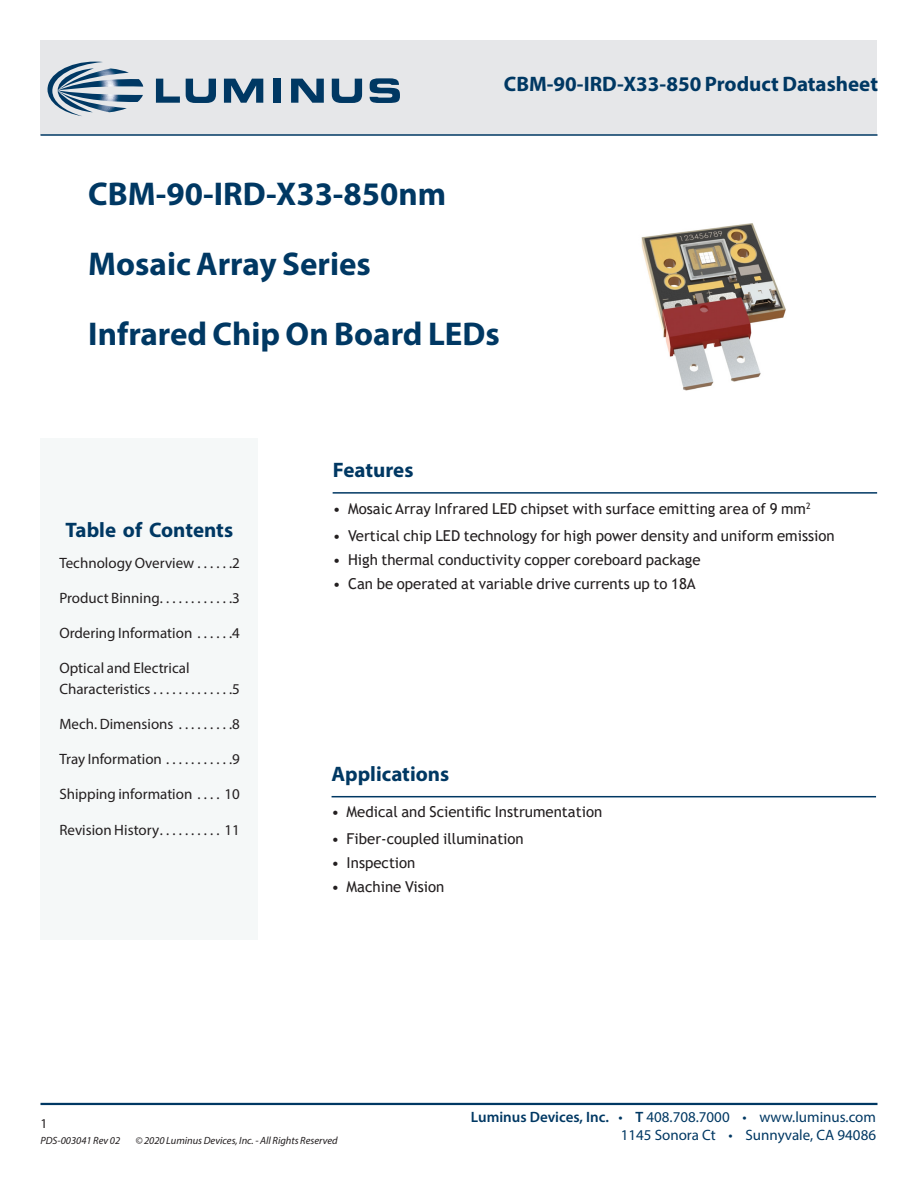
<style>
.page{position:relative;width:918px;height:1188px;background:#fff}
.page>*{position:absolute;margin:0;border:0;box-sizing:border-box;transform-origin:0 0}
.t1{font:700 33px/69.8px "Myriad Pro";color:#003863}
.t2{font:700 21px "Myriad Pro";color:#003863}
.t3{font:15px "Trebuchet MS";color:#231f20}
.t4{font:15px/21px "Myriad Pro";color:#231f20}
.t5{font:15px/18px "Myriad Pro";color:#003863;text-align:right}
.t6{font:13.5px "Myriad Pro";color:#231f20}
.t7{font:italic 10.5px "Myriad Pro";color:#231f20}
.s1{font-weight:600}
</style>
<div class="page">
<div style="left:40px;top:438px;width:218px;height:502px;background:#f5f8f8"></div>
<div style="left:40px;top:40px;width:838px;height:95px;background:#e6e7e9"></div>
<hr style="left:40px;top:1103px;width:838px;height:2px;background:#003863">
<hr style="left:40px;top:134px;width:838px;height:2px;background:#003863">
<hr style="left:332px;top:796px;width:544px;height:1px;background:#003863">
<hr style="left:333px;top:492px;width:544px;height:2px;background:#003863">
<svg style="left:48px;top:62px;width:95px;height:54px"></svg>
<svg style="left:156px;top:79px;width:24px;height:24px"></svg>
<svg style="left:186px;top:79px;width:30px;height:24px"></svg>
<svg style="left:224px;top:79px;width:39px;height:24px"></svg>
<div style="left:273px;top:79px;width:8px;height:24px;background:#003863"></div>
<svg style="left:291px;top:79px;width:33px;height:24px"></svg>
<svg style="left:332px;top:79px;width:30px;height:24px"></svg>
<svg style="left:370px;top:78px;width:30px;height:25px"></svg>
<img style="left:641px;top:223px;width:145px;height:168px">
<h2 class="t2" style="left:504px;top:70px;width:376px">CBM-90-IRD-X33-850 Product Datasheet</h2>
<h1 class="t1" style="left:88px;top:158px;width:413px">CBM-90-IRD-X33-850nm<br>Mosaic Array Series<br>Infrared Chip On Board LEDs</h1>
<h2 class="t2" style="left:66px;top:516px;width:169px">Table of Contents</h2>
<p class="t4" style="left:59px;top:552px;width:182px">Technology Overview . . . . . 2</p>
<p class="t4" style="left:59px;top:588px;width:182px">Product Binning . . . . . . . . . . . 3</p>
<p class="t4" style="left:59px;top:623px;width:182px">Ordering Information . . . . . 4</p>
<p class="t4" style="left:59px;top:658px;width:182px">Optical and Electrical<br>Characteristics . . . . . . . . . . . . 5</p>
<p class="t4" style="left:59px;top:714px;width:182px">Mech. Dimensions . . . . . . . . 8</p>
<p class="t4" style="left:59px;top:749px;width:182px">Tray Information . . . . . . . . . . 9</p>
<p class="t4" style="left:59px;top:784px;width:182px">Shipping information . . . . 10</p>
<p class="t4" style="left:59px;top:819px;width:182px">Revision History . . . . . . . . . . 11</p>
<h2 class="t2" style="left:333px;top:456px;width:82px">Features</h2>
<p class="t3" style="left:333px;top:499px;width:479px">• Mosaic Array Infrared LED chipset with surface emitting area of 9 mm<sup>2</sup></p>
<p class="t3" style="left:333px;top:526px;width:503px">• Vertical chip LED technology for high power density and uniform emission</p>
<p class="t3" style="left:333px;top:550px;width:369px">• High thermal conductivity copper coreboard package</p>
<p class="t3" style="left:333px;top:574px;width:364px">• Can be operated at variable drive currents up to 18A</p>
<h2 class="t2" style="left:332px;top:760px;width:119px">Applications</h2>
<p class="t3" style="left:332px;top:803px;width:272px">• Medical and Scientific Instrumentation</p>
<p class="t3" style="left:332px;top:830px;width:194px">• Fiber-coupled illumination</p>
<p class="t3" style="left:332px;top:854px;width:85px">• Inspection</p>
<p class="t3" style="left:332px;top:878px;width:114px">• Machine Vision</p>
<p class="t6" style="left:40px;top:1115px;width:8px">1</p>
<p class="t7" style="left:40px;top:1134px;width:81px">PDS-003041 Rev 02</p>
<p class="t7" style="left:135px;top:1134px;width:204px">© 2020 Luminus Devices, Inc. - All Rights Reserved</p>
<p class="t5" style="left:471px;top:1108px;width:407px"><span class="s1">Luminus Devices, Inc.</span> • <span class="s1">T</span> 408.708.7000 • www.luminus.com<br>1145 Sonora Ct • Sunnyvale, CA 94086</p>
</div>
